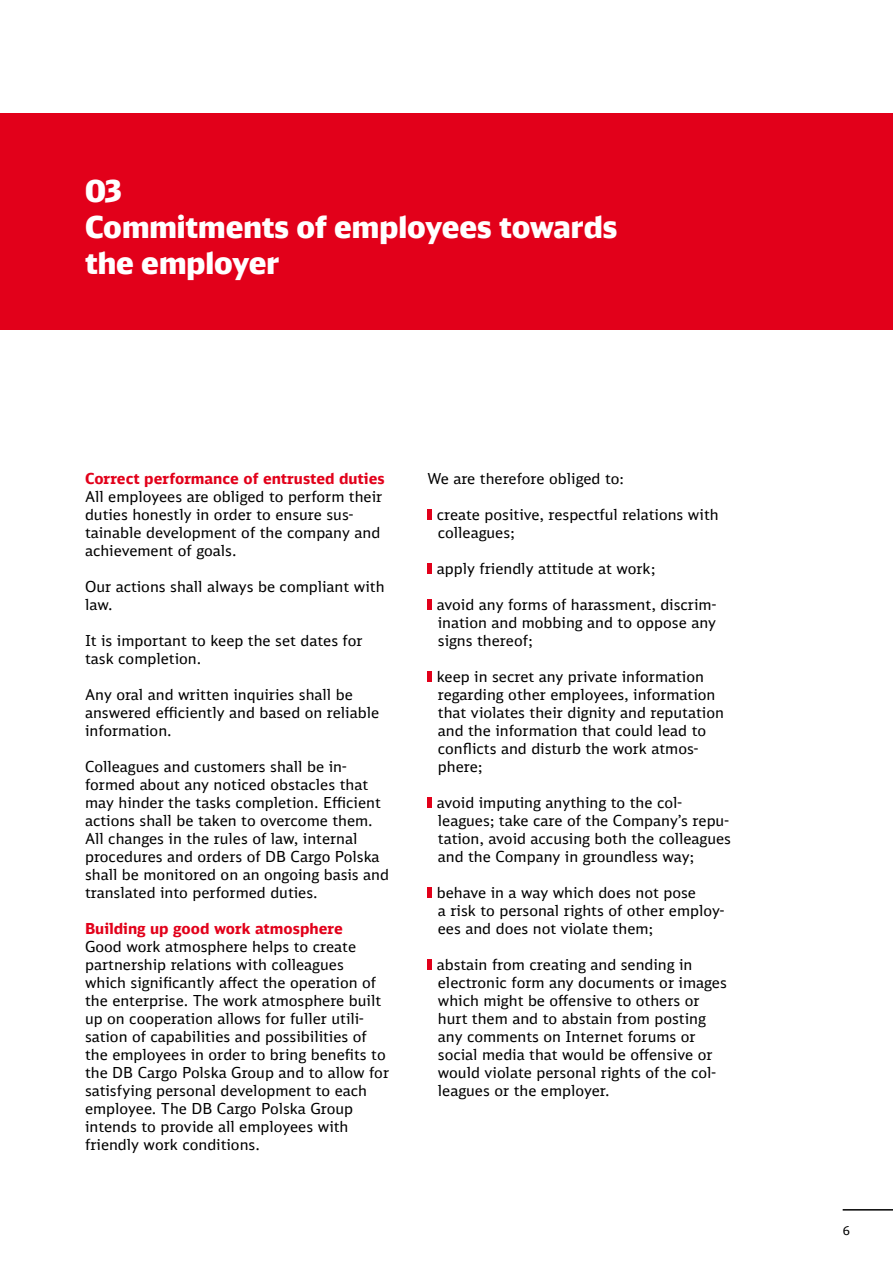
<style>
.page{position:relative;width:893px;height:1263px;background:#fff}
.page>*{position:absolute;margin:0;border:0;box-sizing:border-box;transform-origin:0 0}
.t1{font:900 30px/36px "DB Head";color:#fff}
.t2{font:15px/18px "DB Sans";color:#000}
.t3{font:700 15px "DB Sans";color:#e2001a}
.t4{font:12px "DB Sans";color:#000}
</style>
<div class="page">
<hr style="left:843px;top:1209px;width:50px;height:1px;background:#000">
<div style="left:0;top:113px;width:893px;height:217px;background:#e2001a"></div>
<div style="left:427px;top:509px;width:5px;height:11px;background:#e2001a"></div>
<div style="left:427px;top:563px;width:5px;height:11px;background:#e2001a"></div>
<div style="left:427px;top:599px;width:5px;height:11px;background:#e2001a"></div>
<div style="left:427px;top:671px;width:5px;height:11px;background:#e2001a"></div>
<div style="left:427px;top:797px;width:5px;height:11px;background:#e2001a"></div>
<div style="left:427px;top:887px;width:5px;height:11px;background:#e2001a"></div>
<div style="left:427px;top:959px;width:5px;height:11px;background:#e2001a"></div>
<h1 class="t1" style="left:85px;top:172px;width:534px">03<br>Commitments of employees towards the employer</h1>
<p class="t3" style="left:85px;top:469px;width:301px">Correct performance of entrusted duties</p>
<p class="t2" style="left:85px;top:487px;width:299px">All employees are obliged to perform their duties honestly in order to ensure sus&shy;tainable development of the company and achievement of goals.</p>
<p class="t2" style="left:85px;top:577px;width:301px">Our actions shall always be compliant with law.</p>
<p class="t2" style="left:85px;top:631px;width:279px">It is important to keep the set dates for task completion.</p>
<p class="t2" style="left:85px;top:685px;width:296px">Any oral and written inquiries shall be answered efficiently and based on reliable information.</p>
<p class="t2" style="left:85px;top:757px;width:306px">Colleagues and customers shall be in&shy;formed about any noticed obstacles that may hinder the tasks completion. Efficient actions shall be taken to overcome them.<br>All changes in the rules of law, internal procedures and orders of DB Cargo Polska shall be monitored on an ongoing basis and translated into performed duties.</p>
<p class="t3" style="left:85px;top:919px;width:259px">Building up good work atmosphere</p>
<p class="t2" style="left:85px;top:937px;width:306px">Good work atmosphere helps to create partnership relations with colleagues<br>which significantly affect the operation of the enterprise. The work atmosphere built up on cooperation allows for fuller utili&shy;sation of capabilities and possibilities of the employees in order to bring benefits to the DB Cargo Polska Group and to allow for satisfying personal development to each employee. The DB Cargo Polska Group intends to provide all employees with friendly work conditions.</p>
<p class="t2" style="left:427px;top:469px;width:198px">We are therefore obliged to:</p>
<p class="t2" style="left:437px;top:505px;width:283px">create positive, respectful relations with colleagues;</p>
<p class="t2" style="left:437px;top:559px;width:220px">apply friendly attitude at work;</p>
<p class="t2" style="left:437px;top:595px;width:281px;text-align:justify">avoid any forms of harassment, discrim&shy;ination and mobbing and to oppose any signs thereof;</p>
<p class="t2" style="left:437px;top:667px;width:289px">keep in secret any private information regarding other employees, information that violates their dignity and reputation and the information that could lead to conflicts and disturb the work atmos&shy;phere;</p>
<p class="t2" style="left:437px;top:793px;width:296px">avoid imputing anything to the col&shy;leagues; take care of the Company’s repu&shy;tation, avoid accusing both the colleagues and the Company in groundless way;</p>
<p class="t2" style="left:437px;top:883px;width:289px">behave in a way which does not pose<br>a risk to personal rights of other employ&shy;ees and does not violate them;</p>
<p class="t2" style="left:437px;top:955px;width:292px">abstain from creating and sending in electronic form any documents or images which might be offensive to others or hurt them and to abstain from posting any comments on Internet forums or social media that would be offensive or would violate personal rights of the col&shy;leagues or the employer.</p>
<p class="t4" style="left:843px;top:1223px;width:9px">6</p>
</div>
